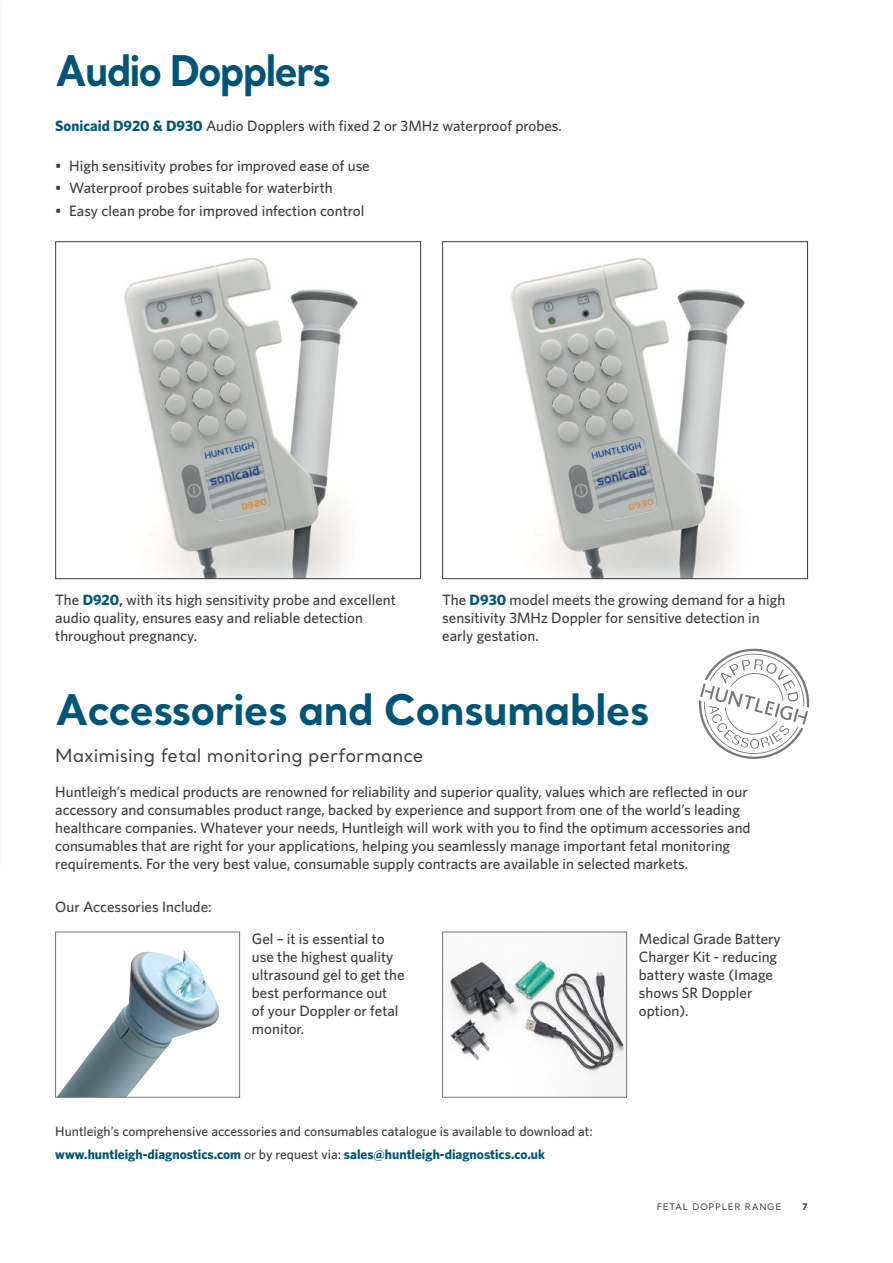
<style>
.page{position:relative;width:893px;height:1263px;background:#fff}
.page>*{position:absolute;margin:0;border:0;box-sizing:border-box;transform-origin:0 0}
.t1{font:700 42px "Santral";letter-spacing:-.02em;color:#005576}
.t2{font:700 42px "Santral";letter-spacing:-.05em;color:#005576;scale:.95 1}
.t3{font:18px "Santral";color:#3b3d3e}
.t4{font:500 15px/18px "Whitney";color:#3b3d3e}
.t5{font:500 13.5px/22.5px "Whitney";color:#3b3d3e}
.t6{font:9px "Santral";letter-spacing:.08em;color:#3b3d3e}
.t7{font:700 9px "Santral";color:#3b3d3e}
.s1{font-weight:700;color:#005576}
.s2{color:#000}
</style>
<div class="page">
<img style="left:124px;top:258px;width:234px;height:319px">
<div style="left:55px;top:241px;width:366px;height:338px;border:1px solid #3b3d3e"></div>
<img style="left:511px;top:258px;width:234px;height:319px">
<div style="left:442px;top:241px;width:366px;height:338px;border:1px solid #3b3d3e"></div>
<svg style="left:699px;top:648px;width:111px;height:111px"></svg>
<img style="left:58px;top:950px;width:161px;height:145px">
<div style="left:55px;top:932px;width:185px;height:165px;border:1px solid #77787b"></div>
<img style="left:446px;top:948px;width:179px;height:147px">
<div style="left:442px;top:932px;width:185px;height:165px;border:1px solid #77787b"></div>
<h1 class="t2" style="left:55px;top:41px;width:292px">Audio Dopplers</h1>
<p class="t4" style="left:55px;top:116px;width:508px"><span class="s1">Sonicaid D920 &amp; D930</span> Audio Dopplers with fixed 2 or 3MHz waterproof probes.</p>
<p class="t4" style="left:55px;top:157px;width:316px">• High sensitivity probes for improved ease of use</p>
<p class="t4" style="left:55px;top:179px;width:279px">• Waterproof probes suitable for waterbirth</p>
<p class="t4" style="left:55px;top:201px;width:311px">• Easy clean probe for improved infection control</p>
<p class="t4" style="left:55px;top:590px;width:342px">The <span class="s1">D920</span><span class="s2">,</span> with its high sensitivity probe and excellent audio quality, ensures easy and reliable detection throughout pregnancy.</p>
<p class="t4" style="left:442px;top:590px;width:345px">The <span class="s1">D930</span> model meets the growing demand for a high sensitivity 3MHz Doppler for sensitive detection in early gestation.</p>
<h1 class="t1" style="left:55px;top:681px;width:596px">Accessories and Consumables</h1>
<p class="t3" style="left:55px;top:743px;width:370px">Maximising fetal monitoring performance</p>
<p class="t4" style="left:55px;top:783px;width:697px">Huntleigh’s medical products are renowned for reliability and superior quality, values which are reflected in our accessory and consumables product range, backed by experience and support from one of the world’s leading healthcare companies. Whatever your needs, Huntleigh will work with you to find the optimum accessories and consumables that are right for your applications, helping you seamlessly manage important fetal monitoring requirements. For the very best value, consumable supply contracts are available in selected markets.</p>
<p class="t4" style="left:55px;top:897px;width:158px">Our Accessories Include:</p>
<p class="t4" style="left:252px;top:929px;width:154px">Gel – it is essential to use the highest quality ultrasound gel to get the best performance out<br>of your Doppler or fetal monitor.</p>
<p class="t4" style="left:639px;top:929px;width:143px">Medical Grade Battery<br>Charger Kit - reducing battery waste (Image shows SR Doppler option).</p>
<p class="t5" style="left:55px;top:1120px;width:539px">Huntleigh’s comprehensive accessories and consumables catalogue is available to download at: <span class="s1">www.huntleigh-diagnostics.com</span> or by request via: <span class="s1">sales@huntleigh-diagnostics.co.uk</span></p>
<p class="t6" style="left:657px;top:1201px;width:126px">FETAL DOPPLER RANGE</p>
<p class="t7" style="left:803px;top:1200px;width:7px">7</p>
</div>
